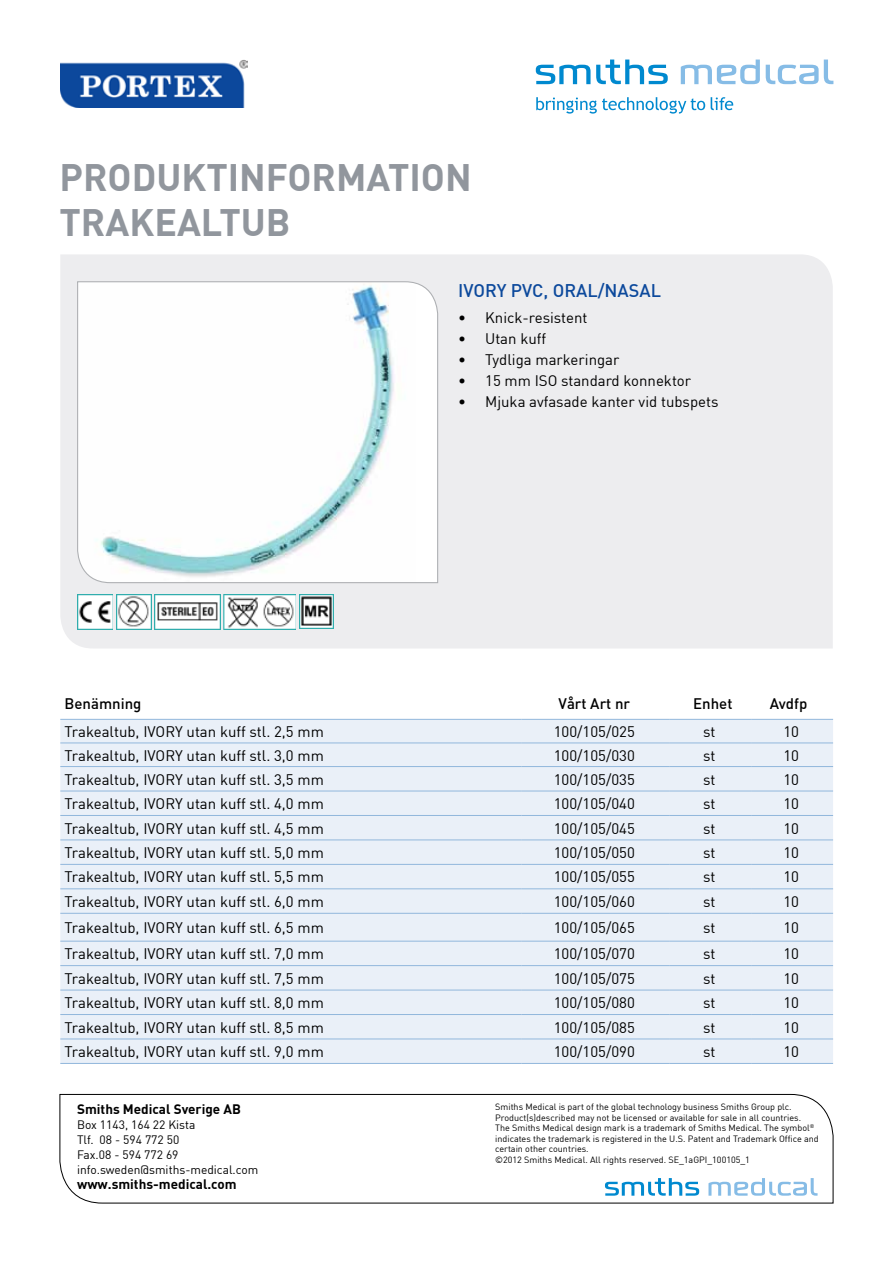
<style>
.page{position:relative;width:893px;height:1263px;background:#fff}
.page>*{position:absolute;margin:0;border:0;box-sizing:border-box;transform-origin:0 0}
.t1{font:700 37.5px/45px "DIN";color:#91969d}
.t2{font:500 18px "DIN";color:#0c499c}
.t3{font:15px "DIN";color:#000}
.t4{font:500 15px "DIN";color:#000}
.t5{font:700 13.5px "DIN";color:#000}
.t6{font:12px/15px "DIN";color:#000}
.t7{font:9px/10.5px "DIN";color:#000}
</style>
<div class="page">
<div style="left:60px;top:254px;width:773px;height:394px;background:#ededef"></div>
<div style="left:60px;top:720px;width:773px;height:343px;background:#eaf0f8"></div>
<hr style="left:521px;top:766px;width:148px;height:1px;background:#91b7dc">
<hr style="left:521px;top:791px;width:148px;height:1px;background:#91b7dc">
<hr style="left:521px;top:815px;width:148px;height:1px;background:#91b7dc">
<hr style="left:521px;top:839px;width:148px;height:1px;background:#91b7dc">
<hr style="left:521px;top:864px;width:148px;height:1px;background:#91b7dc">
<hr style="left:521px;top:888px;width:148px;height:1px;background:#91b7dc">
<hr style="left:521px;top:913px;width:148px;height:1px;background:#91b7dc">
<hr style="left:521px;top:941px;width:148px;height:1px;background:#91b7dc">
<hr style="left:521px;top:965px;width:148px;height:1px;background:#91b7dc">
<hr style="left:521px;top:990px;width:148px;height:1px;background:#91b7dc">
<hr style="left:521px;top:1014px;width:148px;height:1px;background:#91b7dc">
<hr style="left:521px;top:1038px;width:148px;height:1px;background:#91b7dc">
<hr style="left:521px;top:1063px;width:148px;height:1px;background:#91b7dc">
<hr style="left:60px;top:766px;width:461px;height:1px;background:#91b7dc">
<hr style="left:60px;top:791px;width:461px;height:1px;background:#91b7dc">
<hr style="left:60px;top:815px;width:461px;height:1px;background:#91b7dc">
<hr style="left:60px;top:839px;width:461px;height:1px;background:#91b7dc">
<hr style="left:60px;top:864px;width:461px;height:1px;background:#91b7dc">
<hr style="left:60px;top:888px;width:461px;height:1px;background:#91b7dc">
<hr style="left:60px;top:913px;width:461px;height:1px;background:#91b7dc">
<hr style="left:60px;top:941px;width:461px;height:1px;background:#91b7dc">
<hr style="left:60px;top:965px;width:461px;height:1px;background:#91b7dc">
<hr style="left:60px;top:990px;width:461px;height:1px;background:#91b7dc">
<hr style="left:60px;top:1014px;width:461px;height:1px;background:#91b7dc">
<hr style="left:60px;top:1038px;width:461px;height:1px;background:#91b7dc">
<hr style="left:60px;top:1063px;width:461px;height:1px;background:#91b7dc">
<hr style="left:60px;top:719px;width:461px;height:1px;background:#91b7dc">
<hr style="left:521px;top:719px;width:148px;height:1px;background:#91b7dc">
<hr style="left:669px;top:719px;width:82px;height:1px;background:#91b7dc">
<hr style="left:751px;top:719px;width:82px;height:1px;background:#91b7dc">
<hr style="left:60px;top:742px;width:461px;height:1px;background:#91b7dc">
<hr style="left:521px;top:742px;width:148px;height:1px;background:#91b7dc">
<hr style="left:669px;top:742px;width:82px;height:1px;background:#91b7dc">
<hr style="left:751px;top:742px;width:82px;height:1px;background:#91b7dc">
<hr style="left:669px;top:766px;width:82px;height:1px;background:#91b7dc">
<hr style="left:751px;top:766px;width:82px;height:1px;background:#91b7dc">
<hr style="left:669px;top:791px;width:82px;height:1px;background:#91b7dc">
<hr style="left:751px;top:791px;width:82px;height:1px;background:#91b7dc">
<hr style="left:669px;top:815px;width:82px;height:1px;background:#91b7dc">
<hr style="left:751px;top:815px;width:82px;height:1px;background:#91b7dc">
<hr style="left:669px;top:839px;width:82px;height:1px;background:#91b7dc">
<hr style="left:751px;top:839px;width:82px;height:1px;background:#91b7dc">
<hr style="left:669px;top:864px;width:82px;height:1px;background:#91b7dc">
<hr style="left:751px;top:864px;width:82px;height:1px;background:#91b7dc">
<hr style="left:669px;top:888px;width:82px;height:1px;background:#91b7dc">
<hr style="left:751px;top:888px;width:82px;height:1px;background:#91b7dc">
<hr style="left:669px;top:913px;width:82px;height:1px;background:#91b7dc">
<hr style="left:751px;top:913px;width:82px;height:1px;background:#91b7dc">
<hr style="left:669px;top:941px;width:82px;height:1px;background:#91b7dc">
<hr style="left:751px;top:941px;width:82px;height:1px;background:#91b7dc">
<hr style="left:669px;top:965px;width:82px;height:1px;background:#91b7dc">
<hr style="left:751px;top:965px;width:82px;height:1px;background:#91b7dc">
<hr style="left:669px;top:990px;width:82px;height:1px;background:#91b7dc">
<hr style="left:751px;top:990px;width:82px;height:1px;background:#91b7dc">
<hr style="left:669px;top:1014px;width:82px;height:1px;background:#91b7dc">
<hr style="left:751px;top:1014px;width:82px;height:1px;background:#91b7dc">
<hr style="left:669px;top:1038px;width:82px;height:1px;background:#91b7dc">
<hr style="left:751px;top:1038px;width:82px;height:1px;background:#91b7dc">
<hr style="left:669px;top:1063px;width:82px;height:1px;background:#91b7dc">
<hr style="left:751px;top:1063px;width:82px;height:1px;background:#91b7dc">
<img style="left:60px;top:60px;width:187px;height:47px">
<svg style="left:536px;top:65px;width:54px;height:19px"></svg>
<svg style="left:596px;top:60px;width:72px;height:24px"></svg>
<svg style="left:681px;top:60px;width:79px;height:24px"></svg>
<svg style="left:766px;top:60px;width:67px;height:24px"></svg>
<svg style="left:536px;top:97px;width:169px;height:17px"></svg>
<svg style="left:711px;top:97px;width:22px;height:13px"></svg>
<svg style="left:59px;top:1094px;width:775px;height:110px"></svg>
<svg style="left:605px;top:1178px;width:94px;height:18px"></svg>
<svg style="left:708px;top:1178px;width:109px;height:18px"></svg>
<img style="left:78px;top:594px;width:34px;height:35px">
<img style="left:155px;top:594px;width:65px;height:35px">
<img style="left:224px;top:594px;width:72px;height:35px">
<img style="left:116px;top:594px;width:35px;height:35px">
<img style="left:300px;top:594px;width:33px;height:35px">
<svg style="left:77px;top:281px;width:362px;height:303px"></svg>
<h1 class="t1" style="left:60px;top:153px;width:414px">Produktinformation trakealtub</h1>
<p class="t2" style="left:458px;top:279px;width:204px">ivory pvc, oral/nasal</p>
<p class="t3" style="left:458px;top:308px;width:131px">• Knick-resistent</p>
<p class="t3" style="left:458px;top:329px;width:90px">• Utan kuff</p>
<p class="t3" style="left:458px;top:350px;width:163px">• Tydliga markeringar</p>
<p class="t3" style="left:458px;top:371px;width:234px">• 15 mm ISO standard konnektor</p>
<p class="t3" style="left:458px;top:392px;width:262px">• Mjuka avfasade kanter vid tubspets</p>
<p class="t4" style="left:65px;top:694px;width:78px">Benämning</p>
<p class="t4" style="left:559px;top:694px;width:73px">Vårt Art nr</p>
<p class="t4" style="left:693px;top:694px;width:41px">Enhet</p>
<p class="t4" style="left:770px;top:694px;width:39px">Avdfp</p>
<p class="t3" style="left:65px;top:722px;width:261px">Trakealtub, IVORY utan kuff stl. 2,5 mm</p>
<p class="t3" style="left:554px;top:722px;width:83px">100/105/025</p>
<p class="t3" style="left:703px;top:722px;width:14px">st</p>
<p class="t3" style="left:783px;top:722px;width:17px">10</p>
<p class="t3" style="left:65px;top:746px;width:261px">Trakealtub, IVORY utan kuff stl. 3,0 mm</p>
<p class="t3" style="left:554px;top:746px;width:83px">100/105/030</p>
<p class="t3" style="left:703px;top:746px;width:14px">st</p>
<p class="t3" style="left:783px;top:746px;width:17px">10</p>
<p class="t3" style="left:65px;top:770px;width:261px">Trakealtub, IVORY utan kuff stl. 3,5 mm</p>
<p class="t3" style="left:554px;top:770px;width:83px">100/105/035</p>
<p class="t3" style="left:703px;top:770px;width:14px">st</p>
<p class="t3" style="left:783px;top:770px;width:17px">10</p>
<p class="t3" style="left:65px;top:794px;width:261px">Trakealtub, IVORY utan kuff stl. 4,0 mm</p>
<p class="t3" style="left:554px;top:794px;width:83px">100/105/040</p>
<p class="t3" style="left:703px;top:794px;width:14px">st</p>
<p class="t3" style="left:783px;top:794px;width:17px">10</p>
<p class="t3" style="left:65px;top:819px;width:261px">Trakealtub, IVORY utan kuff stl. 4,5 mm</p>
<p class="t3" style="left:554px;top:819px;width:83px">100/105/045</p>
<p class="t3" style="left:703px;top:819px;width:14px">st</p>
<p class="t3" style="left:783px;top:819px;width:17px">10</p>
<p class="t3" style="left:65px;top:843px;width:261px">Trakealtub, IVORY utan kuff stl. 5,0 mm</p>
<p class="t3" style="left:554px;top:843px;width:83px">100/105/050</p>
<p class="t3" style="left:703px;top:843px;width:14px">st</p>
<p class="t3" style="left:783px;top:843px;width:17px">10</p>
<p class="t3" style="left:65px;top:868px;width:261px">Trakealtub, IVORY utan kuff stl. 5,5 mm</p>
<p class="t3" style="left:554px;top:868px;width:83px">100/105/055</p>
<p class="t3" style="left:703px;top:868px;width:14px">st</p>
<p class="t3" style="left:783px;top:868px;width:17px">10</p>
<p class="t3" style="left:65px;top:892px;width:261px">Trakealtub, IVORY utan kuff stl. 6,0 mm</p>
<p class="t3" style="left:554px;top:892px;width:83px">100/105/060</p>
<p class="t3" style="left:703px;top:892px;width:14px">st</p>
<p class="t3" style="left:783px;top:892px;width:17px">10</p>
<p class="t3" style="left:65px;top:918px;width:261px">Trakealtub, IVORY utan kuff stl. 6,5 mm</p>
<p class="t3" style="left:554px;top:918px;width:83px">100/105/065</p>
<p class="t3" style="left:703px;top:918px;width:14px">st</p>
<p class="t3" style="left:783px;top:918px;width:17px">10</p>
<p class="t3" style="left:65px;top:944px;width:261px">Trakealtub, IVORY utan kuff stl. 7,0 mm</p>
<p class="t3" style="left:554px;top:944px;width:83px">100/105/070</p>
<p class="t3" style="left:703px;top:944px;width:14px">st</p>
<p class="t3" style="left:783px;top:944px;width:17px">10</p>
<p class="t3" style="left:65px;top:969px;width:261px">Trakealtub, IVORY utan kuff stl. 7,5 mm</p>
<p class="t3" style="left:554px;top:969px;width:83px">100/105/075</p>
<p class="t3" style="left:703px;top:969px;width:14px">st</p>
<p class="t3" style="left:783px;top:969px;width:17px">10</p>
<p class="t3" style="left:65px;top:993px;width:261px">Trakealtub, IVORY utan kuff stl. 8,0 mm</p>
<p class="t3" style="left:554px;top:993px;width:83px">100/105/080</p>
<p class="t3" style="left:703px;top:993px;width:14px">st</p>
<p class="t3" style="left:783px;top:993px;width:17px">10</p>
<p class="t3" style="left:65px;top:1018px;width:261px">Trakealtub, IVORY utan kuff stl. 8,5 mm</p>
<p class="t3" style="left:554px;top:1018px;width:83px">100/105/085</p>
<p class="t3" style="left:703px;top:1018px;width:14px">st</p>
<p class="t3" style="left:783px;top:1018px;width:17px">10</p>
<p class="t3" style="left:65px;top:1042px;width:261px">Trakealtub, IVORY utan kuff stl. 9,0 mm</p>
<p class="t3" style="left:554px;top:1042px;width:83px">100/105/090</p>
<p class="t3" style="left:703px;top:1042px;width:14px">st</p>
<p class="t3" style="left:783px;top:1042px;width:17px">10</p>
<p class="t5" style="left:77px;top:1100px;width:156px">Smiths Medical Sverige AB</p>
<p class="t6" style="left:77px;top:1117px;width:183px">Box 1143, 164 22 Kista<br>Tlf. 08 - 594 772 50<br>Fax.08 - 594 772 69 info.sweden@smiths-medical.com</p>
<p class="t5" style="left:77px;top:1175px;width:161px">www.smiths-medical.com</p>
<p class="t7" style="left:495px;top:1102px;width:325px">Smiths Medical is part of the global technology business Smiths Group plc.<br>Product(s)described may not be licensed or available for sale in all countries.<br>The Smiths Medical design mark is a trademark of Smiths Medical. The symbol<sup>® </sup>indicates the trademark is registered in the U.S. Patent and Trademark Office and certain other countries.<br>©2012 Smiths Medical. All rights reserved. SE_1aGPI_100105_1</p>
</div>
